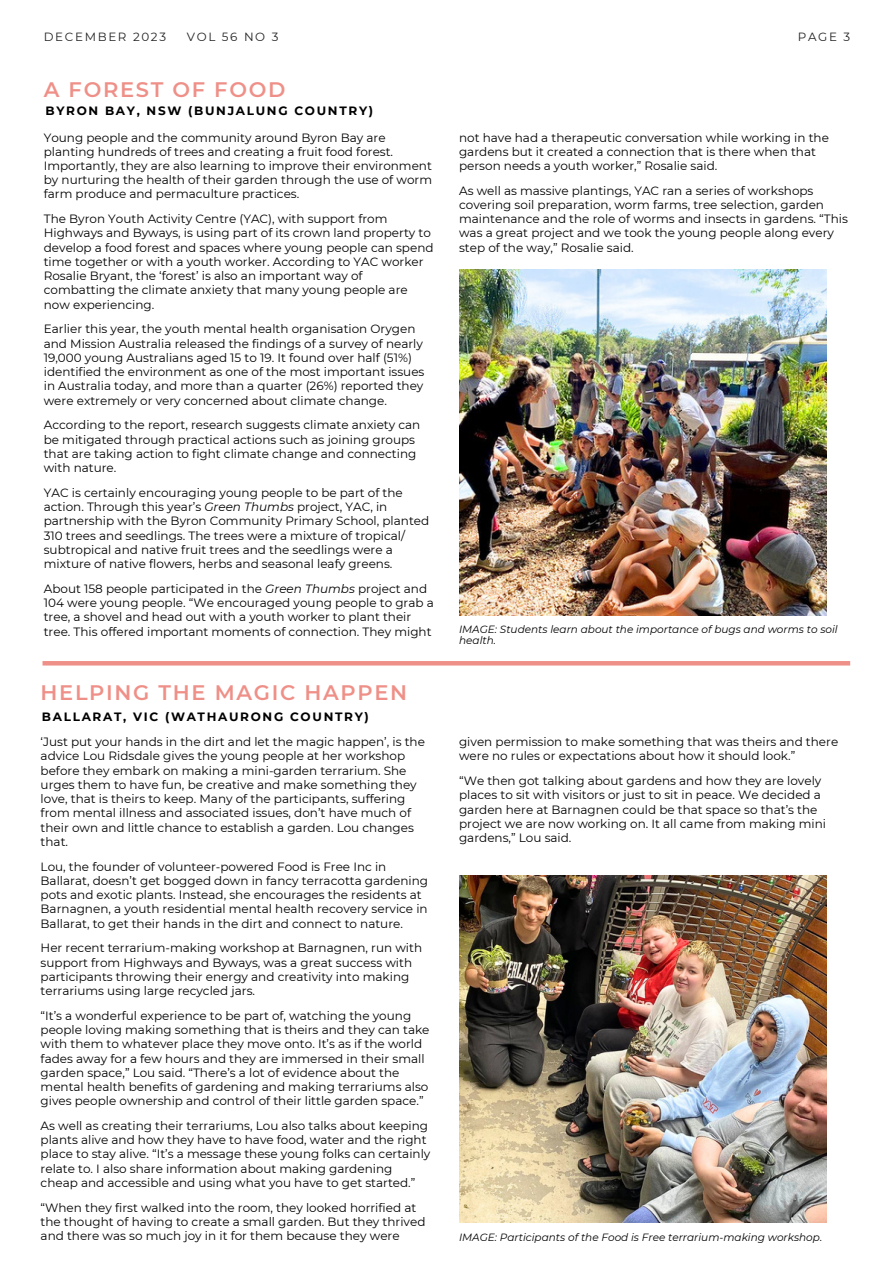
<style>
.page{position:relative;width:893px;height:1264px;background:#fff}
.page>*{position:absolute;margin:0;border:0;box-sizing:border-box;transform-origin:0 0}
.t1{font:600 21px "Montserrat";letter-spacing:.08em;color:#ef9088}
.t2{font:12px/14.2px "Montserrat";color:#000}
.t3{font:700 12px "Montserrat";letter-spacing:.14em;color:#000}
.t4{font:11.85px "Montserrat";letter-spacing:.14em;color:#222}
.t5{font:italic 10.5px/11.4px "Montserrat";color:#000}
.s1{font-style:italic}
</style>
<div class="page">
<hr style="left:42px;top:661px;width:808px;height:4px;background:#ef9088">
<img style="left:459px;top:875px;width:367px;height:346px">
<img style="left:459px;top:269px;width:367px;height:346px">
<p class="t4" style="left:44px;top:29px;width:124px">DECEMBER 2023</p>
<p class="t4" style="left:187px;top:29px;width:93px">VOL 56 NO 3</p>
<p class="t4" style="left:797px;top:29px;width:54px">PAGE 3</p>
<p class="t1" style="left:44px;top:77px;width:243px">A FOREST OF FOOD</p>
<p class="t3" style="left:45px;top:104px;width:329px">BYRON BAY, NSW (BUNJALUNG COUNTRY)</p>
<p class="t2" style="left:44px;top:130px;width:390px">Young people and the community around Byron Bay are planting hundreds of trees and creating a fruit food forest.<br>Importantly, they are also learning to improve their environment by nurturing the health of their garden through the use of worm farm produce and permaculture practices.</p>
<p class="t2" style="left:44px;top:212px;width:391px">The Byron Youth Activity Centre (YAC), with support from Highways and Byways, is using part of its crown land property to develop a food forest and spaces where young people can spend time together or with a youth worker. According to YAC worker Rosalie Bryant, the ‘forest’ is also an important way of combatting the climate anxiety that many young people are now experiencing.</p>
<p class="t2" style="left:44px;top:322px;width:382px">Earlier this year, the youth mental health organisation Orygen and Mission Australia released the findings of a survey of nearly 19,000 young Australians aged 15 to 19. It found over half (51%) identified the environment as one of the most important issues in Australia today, and more than a quarter (26%) reported they were extremely or very concerned about climate change.</p>
<p class="t2" style="left:44px;top:418px;width:378px">According to the report, research suggests climate anxiety can be mitigated through practical actions such as joining groups that are taking action to fight climate change and connecting with nature.</p>
<p class="t2" style="left:44px;top:485px;width:387px">YAC is certainly encouraging young people to be part of the action. Through this year’s <span class="s1">Green Thumbs</span> project, YAC, in partnership with the Byron Community Primary School, planted 310 trees and seedlings. The trees were a mixture of tropical/ subtropical and native fruit trees and the seedlings were a mixture of native flowers, herbs and seasonal leafy greens.</p>
<p class="t2" style="left:44px;top:581px;width:391px">About 158 people participated in the <span class="s1">Green Thumbs</span> project and 104 were young people. “We encouraged young people to grab a tree, a shovel and head out with a youth worker to plant their tree. This offered important moments of connection. They might</p>
<p class="t1" style="left:41px;top:680px;width:368px">HELPING THE MAGIC HAPPEN</p>
<p class="t3" style="left:42px;top:709px;width:328px">BALLARAT, VIC (WATHAURONG COUNTRY)</p>
<p class="t2" style="left:41px;top:734px;width:386px">‘Just put your hands in the dirt and let the magic happen’, is the advice Lou Ridsdale gives the young people at her workshop before they embark on making a mini-garden terrarium. She urges them to have fun, be creative and make something they love, that is theirs to keep. Many of the participants, suffering from mental illness and associated issues, don’t have much of their own and little chance to establish a garden. Lou changes that.</p>
<p class="t2" style="left:41px;top:859px;width:389px">Lou, the founder of volunteer-powered Food is Free Inc in Ballarat, doesn’t get bogged down in fancy terracotta gardening pots and exotic plants. Instead, she encourages the residents at Barnagnen, a youth residential mental health recovery service in Ballarat, to get their hands in the dirt and connect to nature.</p>
<p class="t2" style="left:41px;top:940px;width:383px">Her recent terrarium-making workshop at Barnagnen, run with support from Highways and Byways, was a great success with participants throwing their energy and creativity into making terrariums using large recycled jars.</p>
<p class="t2" style="left:41px;top:1008px;width:390px">“It’s a wonderful experience to be part of, watching the young people loving making something that is theirs and they can take with them to whatever place they move onto. It’s as if the world fades away for a few hours and they are immersed in their small garden space,” Lou said. “There’s a lot of evidence about the mental health benefits of gardening and making terrariums also gives people ownership and control of their little garden space.”</p>
<p class="t2" style="left:41px;top:1118px;width:391px">As well as creating their terrariums, Lou also talks about keeping plants alive and how they have to have food, water and the right place to stay alive. “It’s a message these young folks can certainly relate to. I also share information about making gardening cheap and accessible and using what you have to get started.”</p>
<p class="t2" style="left:41px;top:1200px;width:386px">“When they first walked into the room, they looked horrified at the thought of having to create a small garden. But they thrived and there was so much joy in it for them because they were</p>
<p class="t2" style="left:459px;top:130px;width:371px">not have had a therapeutic conversation while working in the gardens but it created a connection that is there when that person needs a youth worker,” Rosalie said.</p>
<p class="t2" style="left:459px;top:183px;width:390px">As well as massive plantings, YAC ran a series of workshops covering soil preparation, worm farms, tree selection, garden maintenance and the role of worms and insects in gardens. “This was a great project and we took the young people along every step of the way,” Rosalie said.</p>
<p class="t5" style="left:459px;top:623px;width:380px">IMAGE: Students learn about the importance of bugs and worms to soil health.</p>
<p class="t2" style="left:459px;top:734px;width:380px">given permission to make something that was theirs and there were no rules or expectations about how it should look.”</p>
<p class="t2" style="left:459px;top:773px;width:368px">“We then got talking about gardens and how they are lovely places to sit with visitors or just to sit in peace. We decided a garden here at Barnagnen could be that space so that’s the project we are now working on. It all came from making mini gardens,” Lou said.</p>
<p class="t5" style="left:459px;top:1231px;width:364px">IMAGE: Participants of the Food is Free terrarium-making workshop.</p>
</div>
